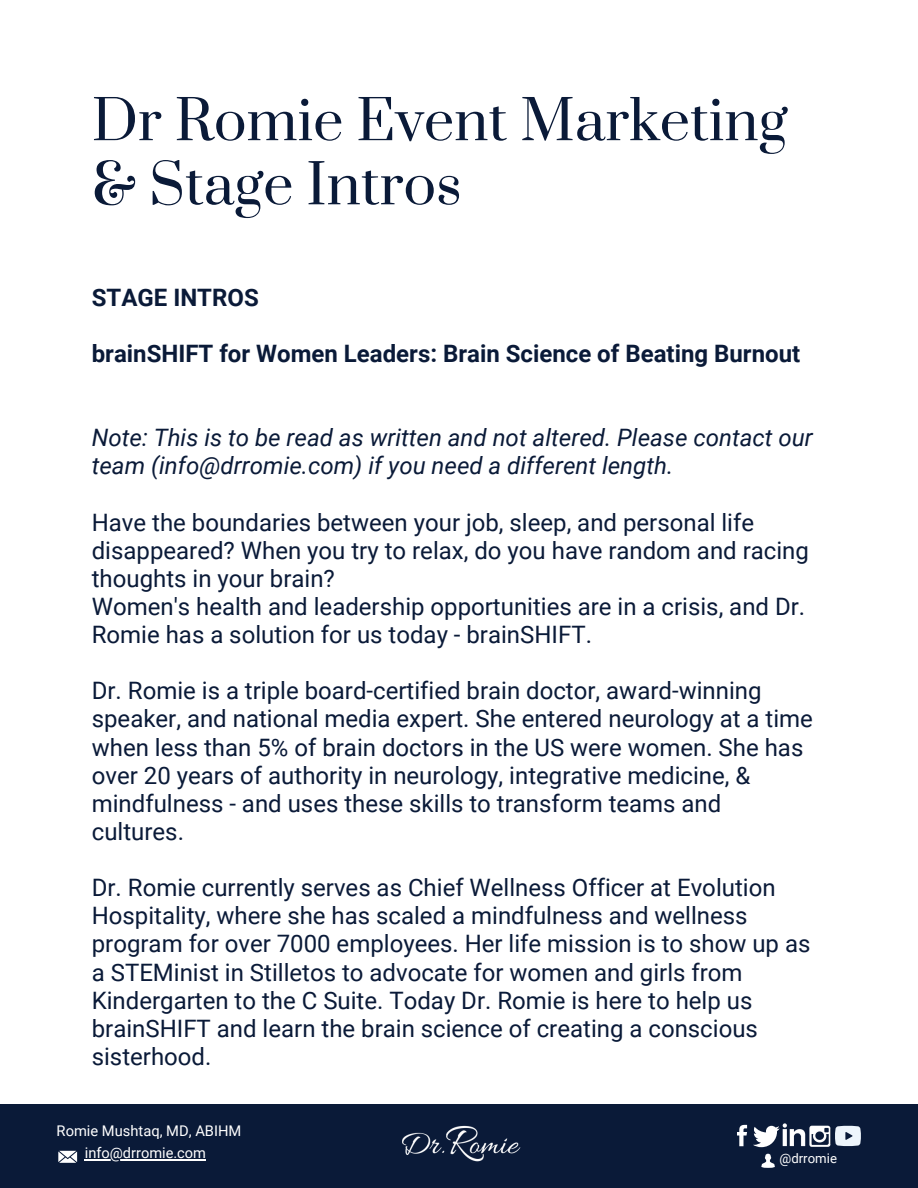
<style>
.page{position:relative;width:918px;height:1188px;background:#fff}
.page>*{position:absolute;margin:0;border:0;box-sizing:border-box;transform-origin:0 0}
.t1{font:54px/64.2px "Prata";color:#0a1a38}
.t2{font:24px/28.2px "Roboto";color:#0a1a38}
.t3{font:italic 24px/28.2px "Roboto";color:#0a1a38}
.t4{font:700 24px "Roboto";color:#0a1a38}
.t5{font:14.7px "Roboto";color:#fff}
.t6{font:14.55px "Roboto";color:#fff}
.t7{font:13.2px "Roboto";color:#fff}
</style>
<div class="page">
<div style="left:0;top:1104px;width:918px;height:84px;background:#0a1a38"></div>
<img style="left:402px;top:1125px;width:119px;height:37px">
<svg style="left:58px;top:1151px;width:19px;height:12px"></svg>
<hr style="left:85px;top:1160px;width:121px;height:1px;background:#fff">
<svg style="left:737px;top:1125px;width:10px;height:21px"></svg>
<svg style="left:753px;top:1126px;width:26px;height:21px"></svg>
<img style="left:779px;top:1123px;width:26px;height:24px">
<img style="left:805px;top:1125px;width:26px;height:22px">
<svg style="left:835px;top:1126px;width:26px;height:20px"></svg>
<svg style="left:761px;top:1154px;width:14px;height:14px"></svg>
<h1 class="t1" style="left:92px;top:91px;width:697px">Dr Romie Event Marketing &amp; Stage Intros</h1>
<p class="t4" style="left:92px;top:283px;width:168px">STAGE INTROS</p>
<p class="t4" style="left:92px;top:340px;width:710px">brainSHIFT for Women Leaders: Brain Science of Beating Burnout</p>
<p class="t3" style="left:92px;top:424px;width:722px">Note: This is to be read as written and not altered. Please contact our team (info@drromie.com) if you need a different length.</p>
<p class="t2" style="left:92px;top:508px;width:719px">Have the boundaries between your job, sleep, and personal life disappeared? When you try to relax, do you have random and racing thoughts in your brain?<br>Women's health and leadership opportunities are in a crisis, and Dr.<br>Romie has a solution for us today - brainSHIFT.</p>
<p class="t2" style="left:92px;top:677px;width:723px">Dr. Romie is a triple board-certified brain doctor, award-winning speaker, and national media expert. She entered neurology at a time when less than 5% of brain doctors in the US were women. She has over 20 years of authority in neurology, integrative medicine, &amp; mindfulness - and uses these skills to transform teams and cultures.</p>
<p class="t2" style="left:92px;top:874px;width:720px">Dr. Romie currently serves as Chief Wellness Officer at Evolution Hospitality, where she has scaled a mindfulness and wellness program for over 7000 employees. Her life mission is to show up as a STEMinist in Stilletos to advocate for women and girls from Kindergarten to the C Suite. Today Dr. Romie is here to help us brainSHIFT and learn the brain science of creating a conscious sisterhood.</p>
<p class="t5" style="left:57px;top:1123px;width:186px">Romie Mushtaq, MD, ABIHM</p>
<p class="t6" style="left:85px;top:1145px;width:123px">info@drromie.com</p>
<p class="t7" style="left:780px;top:1151px;width:59px">@drromie</p>
</div>
